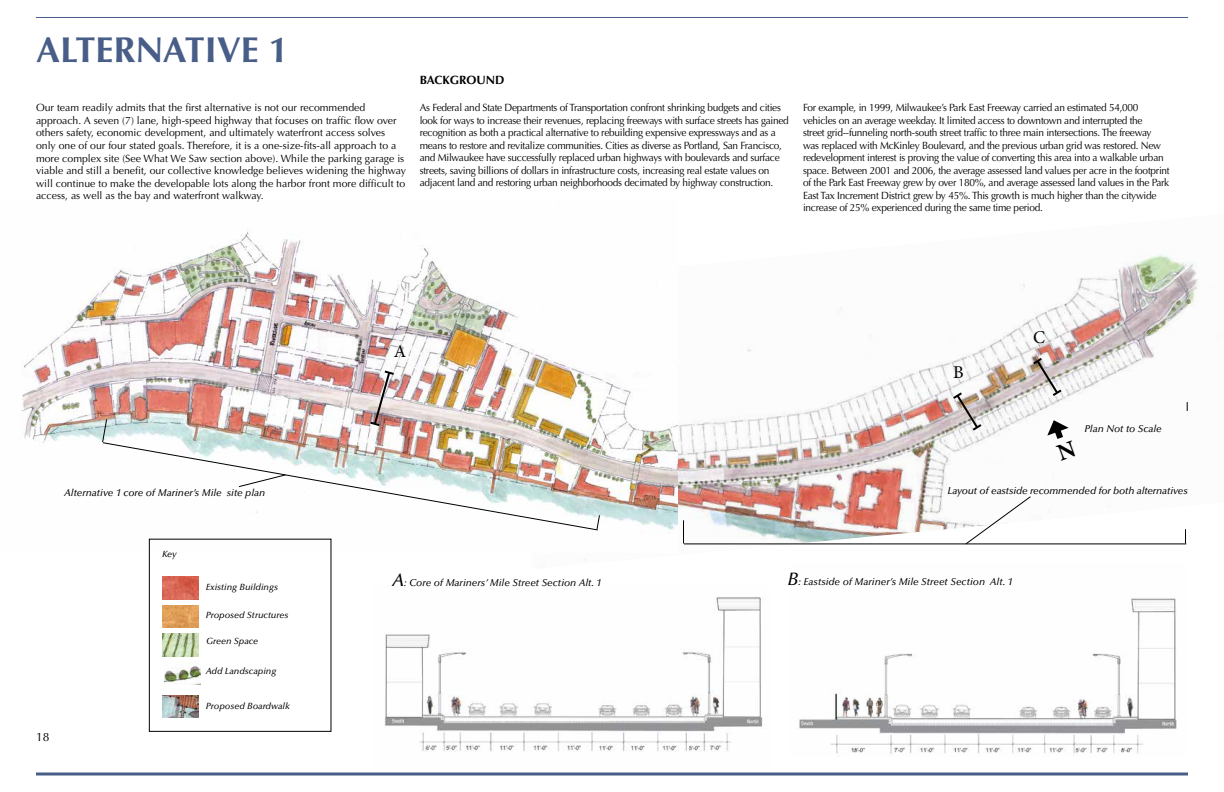
<style>
.page{position:relative;width:1224px;height:792px;background:#fff}
.page>*{position:absolute;margin:0;border:0;box-sizing:border-box;transform-origin:0 0}
.t1{font:700 36px "Optima LT Std";color:#485e88}
.t2{font:18px "Minion Pro";color:#000}
.t3{font:700 12px "Optima LT Std";color:#000}
.t4{font:12px "Optima LT Std";color:#000}
.t5{font:10.5px/12.5px "Optima LT Std";letter-spacing:-.025em;color:#000;scale:.96 1}
.t6{font:10.5px/12.6px "Optima LT Std";color:#000}
.t7{font:italic 500 10px "Optima LT Std";color:#000}
.t8{font:italic 500 9px "Optima LT Std";color:#000}
.s1{font-size:18px}
</style>
<div class="page">
<hr style="left:36px;top:17px;width:1152px;height:1px;background:#485e88">
<svg style="left:36px;top:772px;width:1152px;height:4px;background:#7586a5"></svg>
<img style="left:584px;top:254px;width:615px;height:306px">
<img style="left:21px;top:231px;width:656px;height:322px">
<img style="left:162px;top:695px;width:37px;height:23px">
<img style="left:164px;top:663px;width:37px;height:22px">
<img style="left:162px;top:577px;width:37px;height:22px">
<img style="left:162px;top:633px;width:37px;height:23px">
<img style="left:162px;top:605px;width:37px;height:23px">
<img style="left:796px;top:598px;width:381px;height:156px">
<img style="left:384px;top:597px;width:379px;height:155px">
<img style="left:368px;top:369px;width:28px;height:59px">
<svg style="left:951px;top:391px;width:33px;height:41px"></svg>
<svg style="left:683px;top:520px;width:1px;height:24px"></svg>
<hr style="left:684px;top:543px;width:502px;height:1px;background:#000">
<svg style="left:1185px;top:529px;width:1px;height:15px"></svg>
<svg style="left:101px;top:418px;width:7px;height:25px"></svg>
<img style="left:102px;top:442px;width:497px;height:89px">
<svg style="left:596px;top:514px;width:5px;height:17px"></svg>
<svg style="left:238px;top:474px;width:49px;height:14px"></svg>
<svg style="left:964px;top:495px;width:68px;height:50px"></svg>
<div style="left:149px;top:539px;width:182px;height:193px;border:1px solid #000"></div>
<svg style="left:1031px;top:356px;width:33px;height:42px"></svg>
<svg style="left:1047px;top:419px;width:30px;height:42px"></svg>
<h1 class="t1" style="left:36px;top:29px;width:254px">ALTERNATIVE 1</h1>
<p class="t6" style="left:36px;top:101px;width:372px">Our team readily admits that the first alternative is not our recommended approach. A seven (7) lane, high-speed highway that focuses on traffic flow over others safety, economic development, and ultimately waterfront access solves only one of our four stated goals. Therefore, it is a one-size-fits-all approach to a more complex site (See What We Saw section above). While the parking garage is viable and still a benefit, our collective knowledge believes widening the highway will continue to make the developable lots along the harbor front more difficult to access, as well as the bay and waterfront walkway.</p>
<p class="t3" style="left:420px;top:73px;width:86px">BACKGROUND</p>
<p class="t5" style="left:420px;top:102px;width:386px">As Federal and State Departments of Transportation confront shrinking budgets and cities look for ways to increase their revenues, replacing freeways with surface streets has gained recognition as both a practical alternative to rebuilding expensive expressways and as a means to restore and revitalize communities. Cities as diverse as Portland, San Francisco, and Milwaukee have successfully replaced urban highways with boulevards and surface streets, saving billions of dollars in infrastructure costs, increasing real estate values on adjacent land and restoring urban neighborhoods decimated by highway construction.</p>
<p class="t5" style="left:803px;top:102px;width:383px">For example, in 1999, Milwaukee’s Park East Freeway carried an estimated 54,000 vehicles on an average weekday. It limited access to downtown and interrupted the<br>street grid--funneling north-south street traffic to three main intersections. The freeway was replaced with McKinley Boulevard, and the previous urban grid was restored. New redevelopment interest is proving the value of converting this area into a walkable urban space. Between 2001 and 2006, the average assessed land values per acre in the footprint of the Park East Freeway grew by over 180%, and average assessed land values in the Park East Tax Increment District grew by 45%. This growth is much higher than the citywide increase of 25% experienced during the same time period.</p>
<h2 class="t2" style="left:394px;top:339px;width:14px">A</h2>
<h2 class="t2" style="left:953px;top:360px;width:12px">B</h2>
<h2 class="t2" style="left:1033px;top:325px;width:13px">C</h2>
<p class="t7" style="left:1084px;top:423px;width:79px">Plan Not to Scale</p>
<p class="t7" style="left:64px;top:487px;width:203px">Alternative 1 core of Mariner’s Mile site plan</p>
<p class="t7" style="left:947px;top:485px;width:242px">Layout of eastside recommended for both alternatives</p>
<p class="t4" style="left:36px;top:730px;width:15px">18</p>
<p class="t8" style="left:162px;top:549px;width:16px">Key</p>
<p class="t8" style="left:206px;top:582px;width:74px">Existing Buildings</p>
<p class="t8" style="left:206px;top:610px;width:84px">Proposed Structures</p>
<p class="t8" style="left:206px;top:636px;width:54px">Green Space</p>
<p class="t8" style="left:206px;top:666px;width:72px">Add Landscaping</p>
<p class="t8" style="left:206px;top:701px;width:86px">Proposed Boardwalk</p>
<p class="t7" style="left:392px;top:576px;width:211px"><span class="s1">A</span>: Core of Mariners’ Mile Street Section Alt. 1</p>
<p class="t7" style="left:788px;top:576px;width:227px"><span class="s1">B</span>: Eastside of Mariner’s Mile Street Section Alt. 1</p>
</div>
